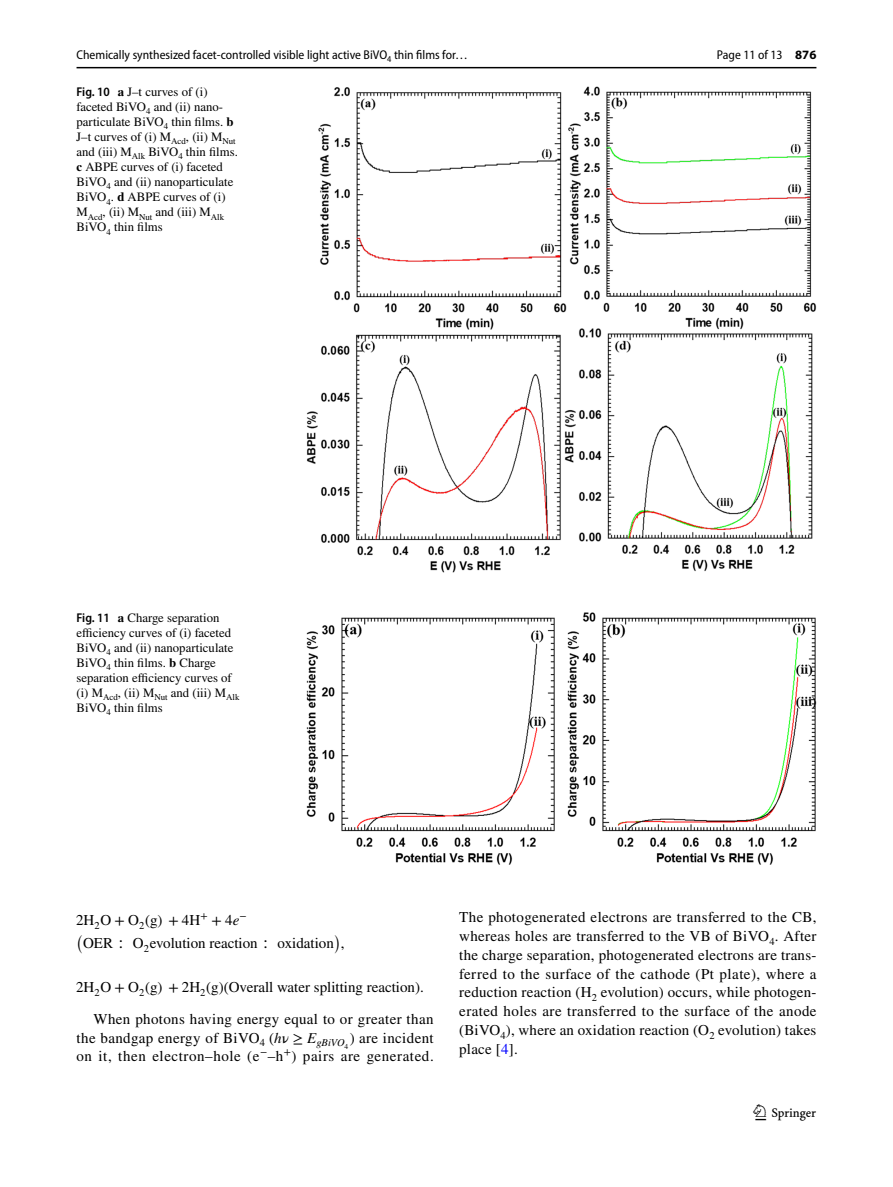
<style>
.page{position:relative;width:893px;height:1187px;background:#fff}
.page>*{position:absolute;margin:0;border:0;box-sizing:border-box;transform-origin:0 0}
.t1{font:22.5px "Springnew Regular 3";color:#000}
.t2{font:15px/18.8px "STIX";letter-spacing:.025em;color:#000;text-align:justify}
.t3{font:15px "STIX General Regular 15";color:#000}
.t4{font:15px "STIX General Regular 13";color:#000}
.t5{font:15px "STIX Math Extensions Regular 4";color:#000}
.t6{font:12.75px/15px "STIX";color:#000}
.t7{font:12.75px "Myriad Pro Semi Cn 3";color:#000}
.t8{font:semi-condensed 12.75px "Myriad Pro";color:#000}
.s1{font-family:"Myriad Pro";font-weight:600;font-stretch:semi-condensed}
.s2{font-weight:700}
.s3{font-weight:700;font-stretch:normal}
.s4{font-family:"STIX Math Regular 13"}
.s5{font-family:"STIX General Italic 10"}
.s6{font-family:"STIX Math Regular 11"}
.s7{font-family:"STIX Math Regular 12"}
.s8{font-family:"STIX General Italic 9"}
.s9{font-family:"STIX Math Calligraphy"}
.s10{color:#00f}
</style>
<div class="page">
<hr style="left:77px;top:67px;width:739px;height:1px;background:#000">
<img style="left:306px;top:87px;width:510px;height:485px">
<img style="left:306px;top:612px;width:510px;height:252px">
<p class="t7" style="left:77px;top:48px;width:393px">Chemically synthesized facet‑controlled visible light active BiVO<sub>4</sub> thin films for…</p>
<p class="t6" style="left:77px;top:85px;width:163px"><span class="s1">Fig. 10</span> <span class="s2">a</span> J–t curves of (i) faceted BiVO<sub>4</sub> and (ii) nano&shy;particulate BiVO<sub>4</sub> thin films. <span class="s2">b<br></span>J–t curves of (i) M<sub>Acd</sub>, (ii) M<sub>Nut </sub>and (iii) M<sub>Alk</sub> BiVO<sub>4</sub> thin films. <span class="s2">c</span> ABPE curves of (i) faceted<br>BiVO<sub>4</sub> and (ii) nanoparticulate<br>BiVO<sub>4</sub>. <span class="s2">d</span> ABPE curves of (i)<br>M<sub>Acd</sub>, (ii) M<sub>Nut</sub> and (iii) M<sub>Alk<br></sub>BiVO<sub>4</sub> thin films</p>
<p class="t6" style="left:77px;top:611px;width:164px"><span class="s1">Fig. 11</span> <span class="s2">a</span> Charge separation efficiency curves of (i) faceted<br>BiVO<sub>4</sub> and (ii) nanoparticulate<br>BiVO<sub>4</sub> thin films. <span class="s2">b</span> Charge separation efficiency curves of (i) M<sub>Acd</sub>, (ii) M<sub>Nut</sub> and (iii) M<sub>Alk<br></sub>BiVO<sub>4</sub> thin films</p>
<p class="t8" style="left:717px;top:48px;width:101px">Page 11 of 13 <span class="s3">876</span></p>
<p class="t3" style="left:76px;top:914px;width:172px">2H<sub>2</sub>O <span class="s4">+</span> O<sub>2</sub><span class="s4">(</span>g<span class="s4">) +</span> 4H<sup>+</sup> <span class="s4">+</span> 4<span class="s5">e</span><sup>−</sup></p>
<p class="t5" style="left:76px;top:922px;width:9px">(</p>
<p class="t3" style="left:83px;top:937px;width:252px">OER <span class="s4">∶</span> O<sub>2</sub>evolution reaction <span class="s4">∶</span> oxidation</p>
<p class="t5" style="left:334px;top:922px;width:9px">)</p>
<p class="t3" style="left:341px;top:937px;width:5px">,</p>
<p class="t4" style="left:76px;top:981px;width:349px">2H<sub>2</sub>O <span class="s6">+</span> O<sub>2</sub><span class="s6">(</span>g<span class="s6">) +</span> 2H<sub>2</sub><span class="s6">(</span>g<span class="s6">)(</span>Overall water splitting reaction<span class="s6">)</span>.</p>
<p class="t2" style="left:77px;top:1010px;width:359px;text-indent:17px">When photons having energy equal to or greater than the bandgap energy of BiVO<sub>4</sub> <span class="s7">(</span><span class="s8">h</span><span class="s7">ν</span> <span class="s9">≥</span> <span class="s8">E</span><sub>gBiVO</sub><sub>4</sub> <span class="s7">)</span> are incident on it, then electron–hole (e<sup>−</sup>–h<sup>+</sup>) pairs are generated.</p>
<p class="t2" style="left:459px;top:908px;width:359px">The photogenerated electrons are transferred to the CB, whereas holes are transferred to the VB of BiVO<sub>4</sub>. After the charge separation, photogenerated electrons are trans&shy;ferred to the surface of the cathode (Pt plate), where a reduction reaction (H<sub>2</sub> evolution) occurs, while photogen&shy;erated holes are transferred to the surface of the anode (BiVO<sub>4</sub>), where an oxidation reaction (O<sub>2</sub> evolution) takes place [<span class="s10">4</span>].</p>
<h1 class="t1" style="left:755px;top:1104px;width:62px">1 3</h1>
</div>
